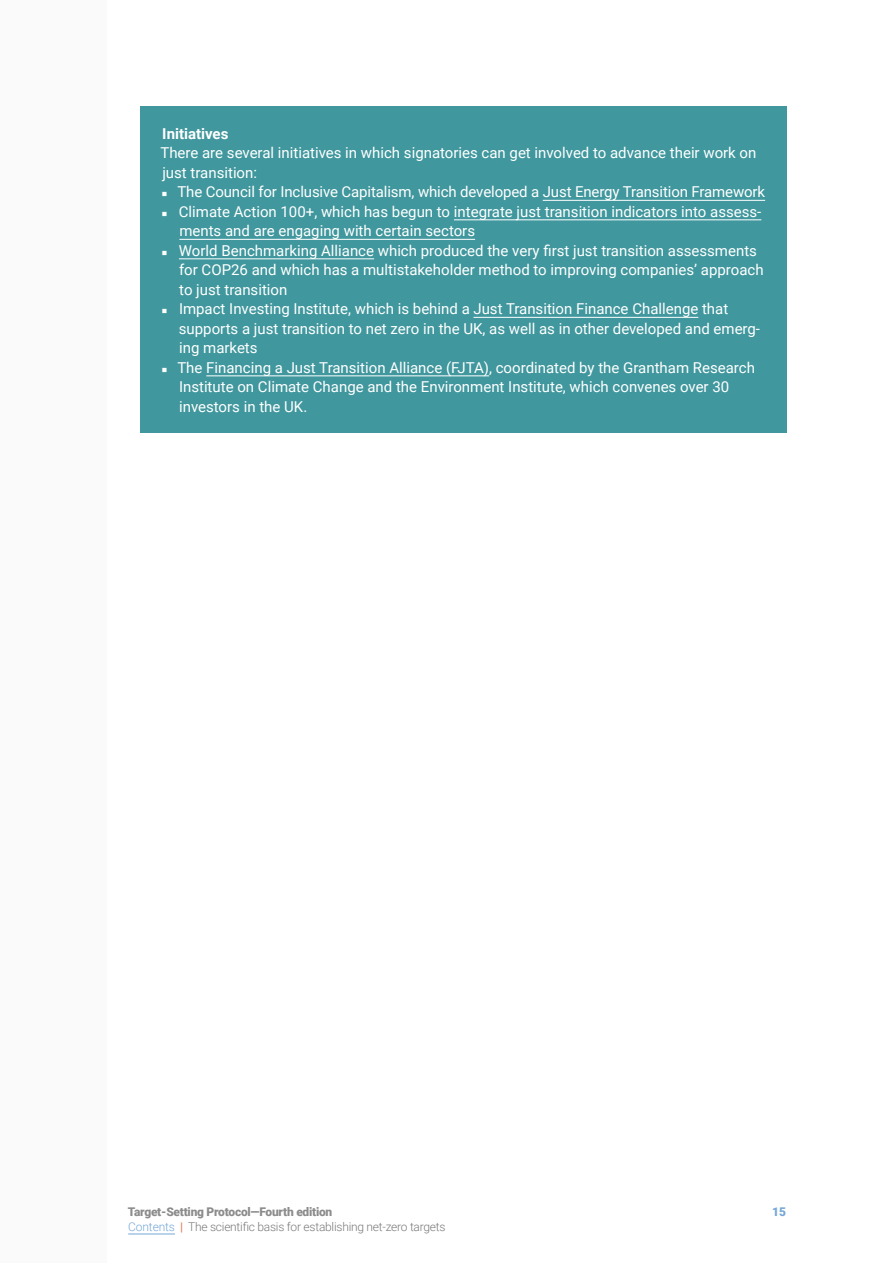
<style>
.page{position:relative;width:893px;height:1263px;background:#fff}
.page>*{position:absolute;margin:0;border:0;box-sizing:border-box;transform-origin:0 0}
.t1{font:15px "Roboto";color:#fff}
.t2{font:700 15px "Roboto";color:#fff}
.t3{font:300 12px "Roboto";letter-spacing:-.02em;color:#575756}
.t4{font:900 12px "Roboto";letter-spacing:-.02em;color:#706f6f}
.t5{font:900 12px "Roboto";color:#5390cd}
.s1{color:#5390cd}
.s2{font-weight:700;color:#de6941}
</style>
<div class="page">
<hr style="left:128px;top:1234px;width:47px;height:1px;background:#5390cd">
<div style="left:0;top:0;width:106px;height:1263px;background:#fafafa"></div>
<div style="left:140px;top:106px;width:647px;height:327px;background:#40979d"></div>
<hr style="left:543px;top:200px;width:222px;height:1px;background:#fff">
<hr style="left:454px;top:219px;width:307px;height:1px;background:#fff">
<hr style="left:179px;top:239px;width:296px;height:1px;background:#fff">
<hr style="left:179px;top:258px;width:195px;height:1px;background:#fff">
<hr style="left:473px;top:317px;width:225px;height:1px;background:#fff">
<hr style="left:206px;top:375px;width:283px;height:1px;background:#fff">
<p class="t2" style="left:162px;top:123px;width:68px">Initiatives</p>
<p class="t1" style="left:160px;top:142px;width:598px">There are several initiatives in which signatories can get involved to advance their work on</p>
<p class="t1" style="left:162px;top:162px;width:96px">just transition:</p>
<p class="t1" style="left:160px;top:181px;width:606px">◾ The Council for Inclusive Capitalism, which developed a Just Energy Transition Framework</p>
<p class="t1" style="left:160px;top:201px;width:602px">◾ Climate Action 100+, which has begun to integrate just transition indicators into assess-</p>
<p class="t1" style="left:179px;top:220px;width:297px">ments and are engaging with certain sectors</p>
<p class="t1" style="left:160px;top:240px;width:598px">◾ World Benchmarking Alliance which produced the very first just transition assessments</p>
<p class="t1" style="left:179px;top:259px;width:586px">for COP26 and which has a multistakeholder method to improving companies’ approach</p>
<p class="t1" style="left:179px;top:279px;width:110px">to just transition</p>
<p class="t1" style="left:160px;top:298px;width:569px">◾ Impact Investing Institute, which is behind a Just Transition Finance Challenge that</p>
<p class="t1" style="left:179px;top:318px;width:583px">supports a just transition to net zero in the UK, as well as in other developed and emerg-</p>
<p class="t1" style="left:179px;top:337px;width:80px">ing markets</p>
<p class="t1" style="left:160px;top:357px;width:596px">◾ The Financing a Just Transition Alliance (FJTA), coordinated by the Grantham Research</p>
<p class="t1" style="left:179px;top:376px;width:552px">Institute on Climate Change and the Environment Institute, which convenes over 30</p>
<p class="t1" style="left:179px;top:396px;width:130px">investors in the UK.</p>
<p class="t4" style="left:128px;top:1203px;width:206px">Target-Setting Protocol—Fourth edition</p>
<p class="t5" style="left:772px;top:1203px;width:15px">15</p>
<p class="t3" style="left:128px;top:1218px;width:319px"><span class="s1">Contents</span> <span class="s2">|</span> The scientific basis for establishing net-zero targets</p>
</div>
